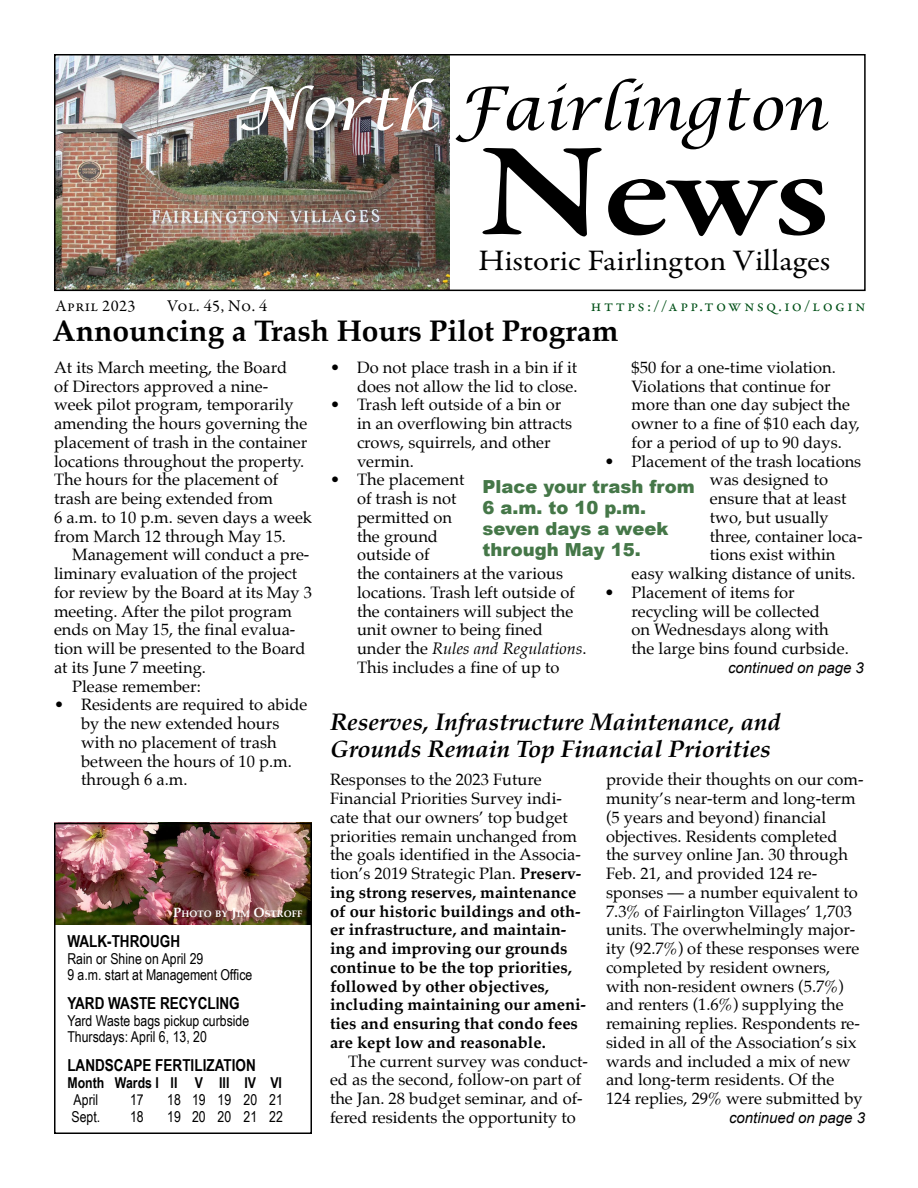
<style>
.page{position:relative;width:918px;height:1188px;background:#fff}
.page>*{position:absolute;margin:0;border:0;box-sizing:border-box;transform-origin:0 0}
.boilerplate_text{font:600 135px "Garamond Premr Pro";color:#000;scale:1.2 1}
.t1{font:italic 60px "Lucida Calligraphy";color:#000}
.Headline-1st_story{font:700 30px "Palatino";color:#000}
.t2{font:30px "Garamond Premr Pro";letter-spacing:-.005em;color:#000;scale:1.09 1}
.Headline-3rd_story_i{font:italic 700 24px/27px "Palatino";color:#000}
.pull_quote_small{font:900 18px/21px "Arial";color:#457748}
.body_text{font:16.5px/18.8px "Palatino";color:#000}
.body_text-first_para{font:700 16.5px/18.8px "Palatino";color:#000}
.body_text-first_para-2{font:16.5px/18.8px "Palatino";color:#000}
.chart_text{font:700 16.5px "Arial Narrow";color:#000}
.boilerplate_text-2{font:16.5px "Garamond Premr Pro";letter-spacing:.145em;color:#005017}
.chart_hed{font:700 16.5px "Arial Narrow";color:#000}
.boilerplate_text-3{font:16.5px "Garamond Premr Pro";letter-spacing:.025em;color:#000}
.chart_text-2{font:15px "Arial Narrow";color:#000}
.calendar_text___foot{font:15px "Arial Narrow";color:#000}
.continued_line{font:italic 15px "Arial";color:#000}
.chart_text_BOLD{font:700 15px "Arial Narrow";color:#000}
.photo_credit_line_BO{font:700 9.45px "Palatino";letter-spacing:.005em;color:#fff}
.s1{color:#fff}
.s2{font-style:italic}
.s3{font-weight:400}
.s4{font-size:13.5px}
</style>
<div class="page">
<img style="left:57px;top:57px;width:393px;height:231px">
<div style="left:54px;top:54px;width:812px;height:237px;border:2px solid #000"></div>
<img style="left:57px;top:826px;width:252px;height:98px">
<div style="left:54px;top:823px;width:258px;height:311px;border:2px solid #000"></div>
<p class="t1" style="left:238px;top:72px;width:589px"><span class="s1">North</span> Fairlington</p>
<p class="boilerplate_text" style="left:480px;top:110px;width:293px">News</p>
<p class="t2" style="left:478px;top:242px;width:325px">Historic Fairlington Villages</p>
<p class="boilerplate_text-3" style="left:56px;top:295px;width:82px">April 2023</p>
<p class="boilerplate_text-3" style="left:167px;top:295px;width:101px">Vol. 45, No. 4</p>
<p class="boilerplate_text-2" style="left:591px;top:295px;width:276px">https://app.townsq.io/login</p>
<p class="Headline-1st_story" style="left:53px;top:305px;width:567px">Announcing a Trash Hours Pilot Program</p>
<p class="body_text-first_para-2" style="left:54px;top:358px;width:260px">At its March meeting, the Board<br>of Directors approved a nine-<br>week pilot program, temporarily amending the hours governing the placement of trash in the container locations throughout the property.<br>The hours for the placement of trash are being extended from<br>6 a.m. to 10 p.m. seven days a week from March 12 through May 15.</p>
<p class="body_text" style="left:54px;top:545px;width:259px;text-indent:18px">Management will conduct a pre&shy;liminary evaluation of the project for review by the Board at its May 3 meeting. After the pilot program ends on May 15, the final evalua&shy;tion will be presented to the Board at its June 7 meeting.</p>
<p class="body_text" style="left:72px;top:676px;width:130px">Please remember:</p>
<p class="body_text" style="left:81px;top:695px;width:228px;text-indent:-27px">• Residents are required to abide by the new extended hours with no placement of trash between the hours of 10 p.m. through 6 a.m.</p>
<p class="body_text" style="left:330px;top:358px;width:249px;text-align:right">• Do not place trash in a bin if it does not allow the lid to close.</p>
<p class="body_text" style="left:357px;top:395px;width:217px;text-indent:-27px">• Trash left outside of a bin or in an overflowing bin attracts crows, squirrels, and other vermin.</p>
<p class="body_text" style="left:357px;top:470px;width:231px;text-indent:-27px">• The placement<br>of trash is not<br>permitted on<br>the ground<br>outside of<br>the containers at the various locations. Trash left outside of the containers will subject the unit owner to being fined under the <span class="s2">Rules and Regulations</span>.<br>This includes a fine of up to</p>
<p class="body_text" style="left:632px;top:358px;width:230px">$50 for a one-time violation.<br>Violations that continue for more than one day subject the owner to a fine of $10 each day, for a period of up to 90 days.</p>
<p class="body_text" style="left:605px;top:451px;width:258px">• Placement of the trash locations</p>
<p class="body_text" style="left:710px;top:470px;width:120px">was designed to</p>
<p class="body_text" style="left:710px;top:489px;width:138px">ensure that at least</p>
<p class="body_text" style="left:710px;top:508px;width:120px">two, but usually</p>
<p class="body_text" style="left:710px;top:526px;width:154px">three, container loca-</p>
<p class="body_text" style="left:710px;top:545px;width:127px">tions exist within</p>
<p class="body_text" style="left:632px;top:564px;width:226px">easy walking distance of units.</p>
<p class="body_text" style="left:632px;top:583px;width:219px;text-indent:-27px">• Placement of items for recycling will be collected<br>on Wednesdays along with the large bins found curbside.</p>
<p class="pull_quote_small" style="left:483px;top:475px;width:214px">Place your trash from<br>6 a.m. to 10 p.m. seven days a week through May 15.</p>
<p class="continued_line" style="left:728px;top:658px;width:137px">continued on page 3</p>
<p class="Headline-3rd_story_i" style="left:330px;top:708px;width:452px">Reserves, Infrastructure Maintenance, and<br>Grounds Remain Top Financial Priorities</p>
<p class="body_text-first_para" style="left:330px;top:770px;width:258px"><span class="s3">Responses to the 2023 Future Financial Priorities Survey indi&shy;cate that our owners’ top budget priorities remain unchanged from the goals identified in the Associa&shy;tion’s 2019 Strategic Plan.</span> Preserv&shy;ing strong reserves, maintenance of our historic buildings and oth&shy;er infrastructure, and maintain&shy;ing and improving our grounds continue to be the top priorities, followed by other objectives, including maintaining our ameni&shy;ties and ensuring that condo fees are kept low and reasonable.</p>
<p class="body_text" style="left:330px;top:1051px;width:259px;text-indent:18px">The current survey was conduct&shy;ed as the second, follow-on part of the Jan. 28 budget seminar, and of&shy;fered residents the opportunity to</p>
<p class="body_text" style="left:606px;top:770px;width:259px">provide their thoughts on our com&shy;munity’s near-term and long-term (5 years and beyond) financial objectives. Residents completed the survey online Jan. 30 through Feb. 21, and provided 124 re&shy;sponses — a number equivalent to 7.3% of Fairlington Villages’ 1,703 units. The overwhelmingly major&shy;ity (92.7%) of these responses were completed by resident owners, with non-resident owners (5.7%) and renters (1.6%) supplying the remaining replies. Respondents re&shy;sided in all of the Association’s six wards and included a mix of new and long-term residents. Of the<br>124 replies, 29% were submitted by</p>
<p class="photo_credit_line_BO" style="left:173px;top:906px;width:131px"><span class="s4">P</span>HOTO BY <span class="s4">J</span>IM <span class="s4">O</span>STROFF</p>
<p class="chart_text" style="left:67px;top:929px;width:114px">WALK-THROUGH</p>
<p class="calendar_text___foot" style="left:67px;top:947px;width:138px">Rain or Shine on April 29</p>
<p class="calendar_text___foot" style="left:67px;top:964px;width:186px">9 a.m. start at Management Office</p>
<p class="chart_text" style="left:67px;top:991px;width:174px">YARD WASTE RECYCLING</p>
<p class="chart_text-2" style="left:67px;top:1009px;width:183px">Yard Waste bags pickup curbside</p>
<p class="chart_text-2" style="left:67px;top:1026px;width:141px">Thursdays: April 6, 13, 20</p>
<p class="chart_hed" style="left:67px;top:1053px;width:190px">LANDSCAPE FERTILIZATION</p>
<p class="chart_text_BOLD" style="left:68px;top:1071px;width:38px">Month</p>
<p class="chart_text_BOLD" style="left:115px;top:1071px;width:45px">Wards I</p>
<p class="chart_text_BOLD" style="left:171px;top:1071px;width:8px">II</p>
<p class="chart_text_BOLD" style="left:195px;top:1071px;width:10px">V</p>
<p class="chart_text_BOLD" style="left:219px;top:1071px;width:12px">III</p>
<p class="chart_text_BOLD" style="left:245px;top:1071px;width:13px">IV</p>
<p class="chart_text_BOLD" style="left:270px;top:1071px;width:13px">VI</p>
<p class="chart_text-2" style="left:74px;top:1088px;width:26px">April</p>
<p class="chart_text-2" style="left:130px;top:1088px;width:15px">17</p>
<p class="chart_text-2" style="left:167px;top:1088px;width:15px">18</p>
<p class="chart_text-2" style="left:192px;top:1088px;width:15px">19</p>
<p class="chart_text-2" style="left:218px;top:1088px;width:15px">19</p>
<p class="chart_text-2" style="left:243px;top:1088px;width:15px">20</p>
<p class="chart_text-2" style="left:269px;top:1088px;width:15px">21</p>
<p class="chart_text-2" style="left:72px;top:1105px;width:30px">Sept.</p>
<p class="chart_text-2" style="left:130px;top:1105px;width:15px">18</p>
<p class="chart_text-2" style="left:167px;top:1105px;width:15px">19</p>
<p class="chart_text-2" style="left:192px;top:1105px;width:15px">20</p>
<p class="chart_text-2" style="left:218px;top:1105px;width:15px">20</p>
<p class="chart_text-2" style="left:243px;top:1105px;width:15px">21</p>
<p class="chart_text-2" style="left:269px;top:1105px;width:15px">22</p>
<p class="continued_line" style="left:729px;top:1108px;width:137px">continued on page 3</p>
</div>
